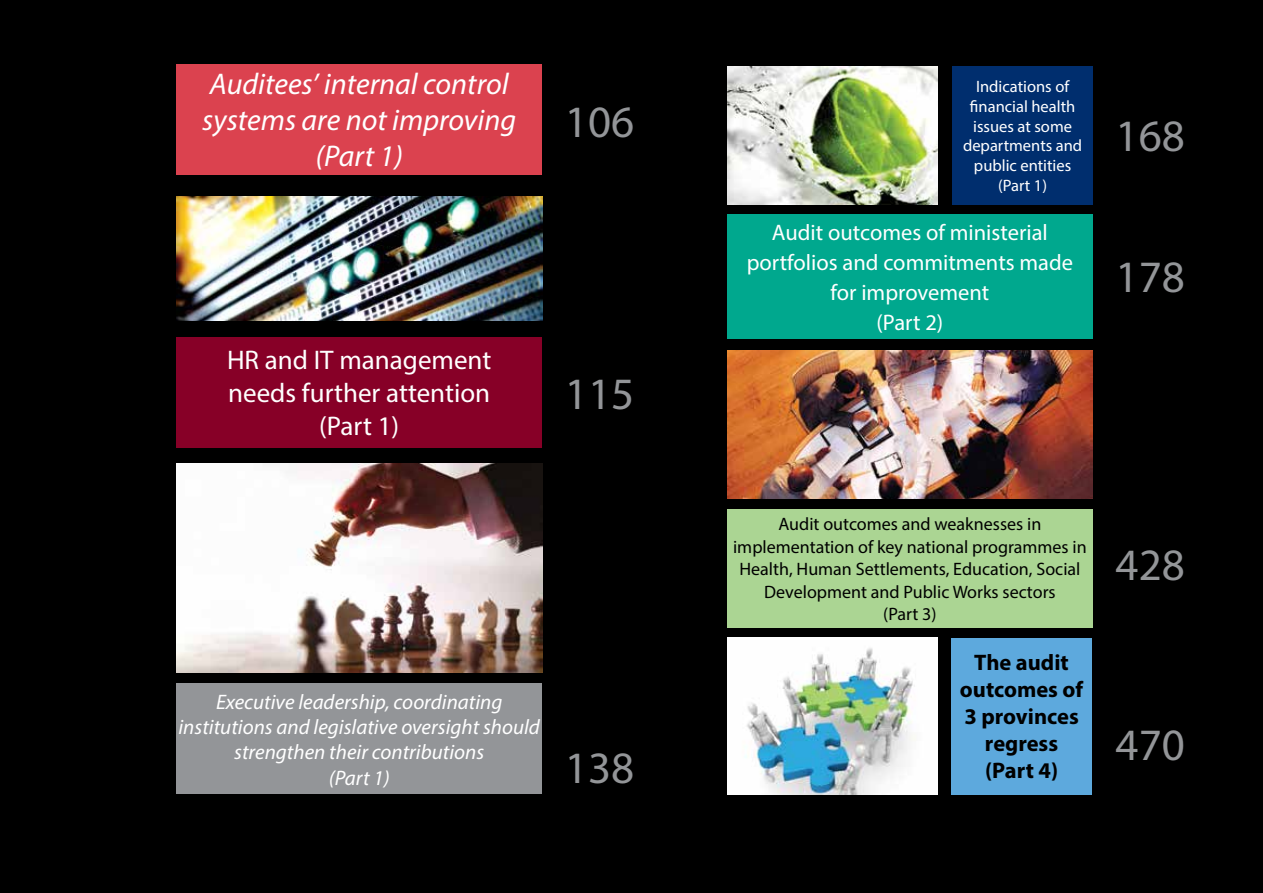
<style>
.page{position:relative;width:1263px;height:893px;background:#000}
.page>*{position:absolute;margin:0;border:0;box-sizing:border-box;transform-origin:0 0}
.t1{font:45px "Myriad Pro";color:#939598}
.t2{font:italic 30px/36px "Myriad Pro";color:#fff;text-align:center}
.t3{font:27px/33px "Myriad Pro";color:#fff;text-align:center}
.t4{font:22.5px/30px "Myriad Pro";color:#fff;text-align:center}
.t5{font:700 22.5px/27px "Myriad Pro";color:#000;text-align:center}
.t6{font:italic 21px/25.2px "Myriad Pro";color:#fff;text-align:center}
.t7{font:18px/22.5px "Myriad Pro";color:#000;text-align:center}
.t8{font:16.5px/19.8px "Myriad Pro";color:#fff;text-align:center}
</style>
<div class="page">
<div style="left:727px;top:214px;width:366px;height:124px;background:#00a88e"></div>
<img style="left:727px;top:351px;width:366px;height:148px">
<img style="left:727px;top:66px;width:210px;height:138px">
<div style="left:727px;top:509px;width:366px;height:119px;background:#abd593"></div>
<div style="left:951px;top:638px;width:141px;height:156px;background:#5da9dd"></div>
<div style="left:952px;top:66px;width:141px;height:138px;background:#002e6e"></div>
<img style="left:176px;top:196px;width:366px;height:125px">
<div style="left:176px;top:337px;width:366px;height:111px;background:#870027"></div>
<div style="left:176px;top:684px;width:366px;height:110px;background:#939598"></div>
<div style="left:176px;top:64px;width:366px;height:110px;background:#db424f"></div>
<img style="left:176px;top:464px;width:366px;height:209px">
<img style="left:727px;top:638px;width:210px;height:156px">
<h2 class="t2" style="left:202px;top:66px;width:315px">Auditees’ internal control systems are not improving (Part 1)</h2>
<h1 class="t1" style="left:565px;top:94px;width:71px">106</h1>
<h3 class="t3" style="left:227px;top:343px;width:266px">HR and IT management needs further attention (Part 1)</h3>
<h1 class="t1" style="left:565px;top:367px;width:71px">115</h1>
<p class="t6" style="left:178px;top:689px;width:363px">Executive leadership, coordinating institutions and legislative oversight should strengthen their contributions<br>(Part 1)</p>
<h1 class="t1" style="left:565px;top:740px;width:71px">138</h1>
<p class="t8" style="left:963px;top:76px;width:121px">Indications of financial health issues at some departments and public entities (Part 1)</p>
<p class="t4" style="left:747px;top:217px;width:328px">Audit outcomes of ministerial portfolios and commitments made for improvement<br>(Part 2)</p>
<h1 class="t1" style="left:1115px;top:108px;width:71px">168</h1>
<h1 class="t1" style="left:1115px;top:250px;width:71px">178</h1>
<p class="t7" style="left:733px;top:513px;width:355px">Audit outcomes and weaknesses in implementation of key national programmes in Health, Human Settlements, Education, Social Development and Public Works sectors<br>(Part 3)</p>
<p class="t5" style="left:960px;top:649px;width:125px">The audit outcomes of<br>3 provinces regress (Part 4)</p>
<h1 class="t1" style="left:1115px;top:537px;width:71px">428</h1>
<h1 class="t1" style="left:1115px;top:717px;width:71px">470</h1>
</div>
